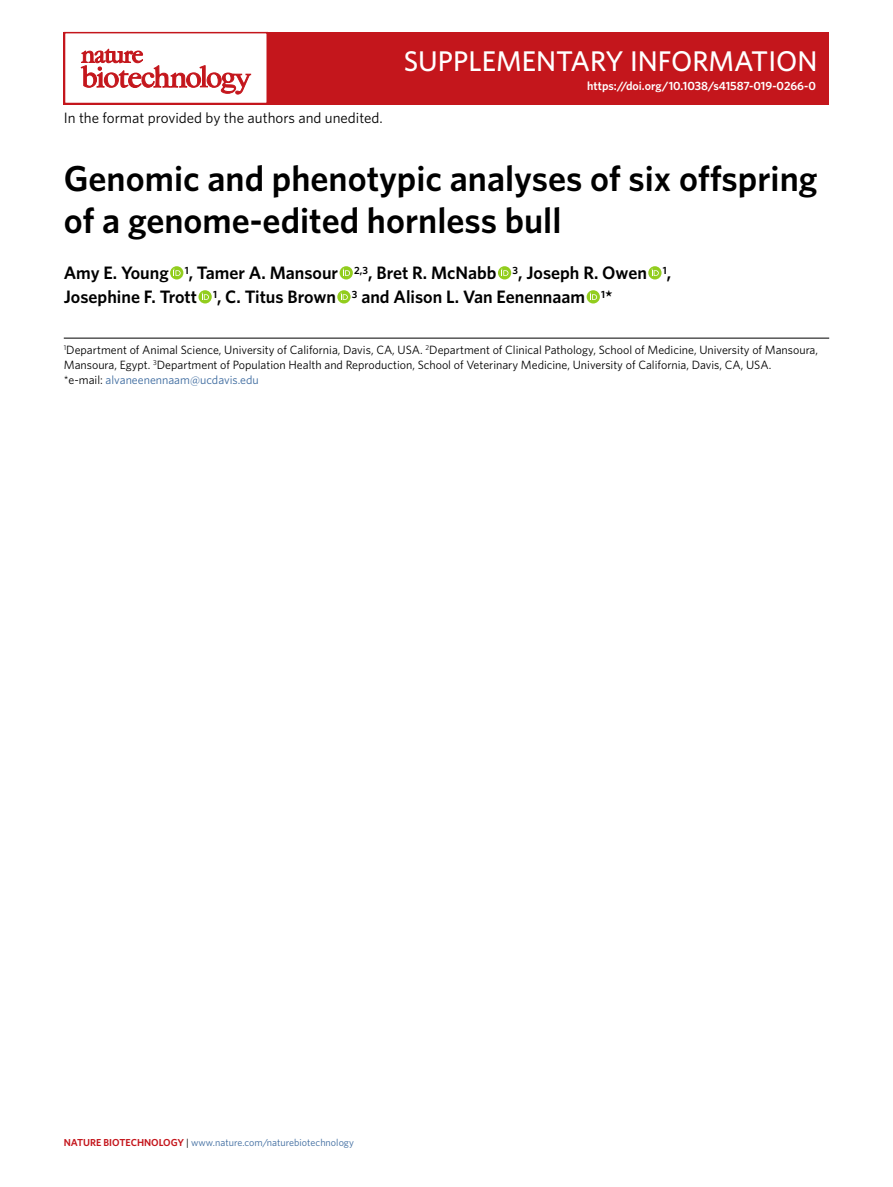
<style>
.page{position:relative;width:893px;height:1187px;background:#fff}
.page>*{position:absolute;margin:0;border:0;box-sizing:border-box;transform-origin:0 0}
.t1{font:600 36px/42px "Whitney";color:#000}
.t2{font:500 30px "Whitney";color:#fff}
.t3{font:500 28.5px "Whitney";color:#fff}
.t4{font:600 18px/24px "Whitney";color:#000}
.t5{font:15px "Whitney";color:#000}
.t6{font:12px/15px "Whitney";color:#000}
.t7{font:600 12px "Whitney";color:#fff}
.t8{font:10.2px "Whitney";color:#3b699e}
.t9{font:600 10.2px "Whitney";color:#c4161c}
.s1{color:#3b699e}
.s2{color:#000}
</style>
<div class="page">
<div style="left:64px;top:32px;width:765px;height:72px;background:#c4161c"></div>
<div style="left:64px;top:32px;width:204px;height:72px;background:#fff;border:2px solid #c4161c"></div>
<svg style="left:81px;top:49px;width:170px;height:45px"></svg>
<hr style="left:64px;top:338px;width:765px;height:1px;background:#000">
<svg style="left:170px;top:266px;width:13px;height:13px"></svg>
<svg style="left:173px;top:268px;width:8px;height:8px"></svg>
<div style="left:340px;top:266px;width:13px;height:13px;background:#92cd1d;border-radius:50%"></div>
<svg style="left:343px;top:268px;width:7px;height:8px"></svg>
<svg style="left:498px;top:266px;width:13px;height:13px"></svg>
<svg style="left:501px;top:268px;width:7px;height:8px"></svg>
<svg style="left:648px;top:266px;width:13px;height:13px"></svg>
<svg style="left:652px;top:268px;width:7px;height:8px"></svg>
<svg style="left:198px;top:290px;width:14px;height:13px"></svg>
<svg style="left:202px;top:292px;width:7px;height:8px"></svg>
<svg style="left:337px;top:290px;width:14px;height:13px"></svg>
<svg style="left:341px;top:292px;width:7px;height:8px"></svg>
<div style="left:587px;top:290px;width:13px;height:13px;background:#92cd1d;border-radius:50%"></div>
<svg style="left:590px;top:292px;width:7px;height:8px"></svg>
<p class="t5" style="left:64px;top:108px;width:321px">In the format provided by the authors and unedited.</p>
<h2 class="t2" style="left:687px;top:39px;width:132px">ANALYSIS</h2>
<p class="t7" style="left:587px;top:78px;width:230px">https://doi.org/10.1038/s41587-019-0266-0</p>
<h3 class="t3" style="left:404px;top:43px;width:415px">SUPPLEMENTARY INFORMATION</h3>
<h1 class="t1" style="left:64px;top:157px;width:755px">Genomic and phenotypic analyses of six offspring of a genome-edited hornless bull</h1>
<h3 class="t4" style="left:64px;top:261px;width:609px">Amy E. Young <sup>1</sup>, Tamer A. Mansour <sup>2,3</sup>, Bret R. McNabb <sup>3</sup>, Joseph R. Owen <sup>1</sup>,<br>Josephine F. Trott <sup>1</sup>, C. Titus Brown <sup>3</sup> and Alison L. Van Eenennaam <sup>1</sup>*</h3>
<p class="t6" style="left:64px;top:342px;width:756px"><sup>1</sup>Department of Animal Science, University of California, Davis, CA, USA. <sup>2</sup>Department of Clinical Pathology, School of Medicine, University of Mansoura,<br>Mansoura, Egypt. <sup>3</sup>Department of Population Health and Reproduction, School of Veterinary Medicine, University of California, Davis, CA, USA.<br>*e-mail: <span class="s1">alvaneenennaam@ucdavis.edu</span></p>
<p class="t9" style="left:64px;top:1135px;width:56px">Nature Biotec</p>
<p class="t9" style="left:137px;top:1135px;width:15px">hnology</p>
<p class="t8" style="left:186px;top:1135px;width:169px"><span class="s2">|</span> www.nature.com/naturebiotechnology</p>
</div>
